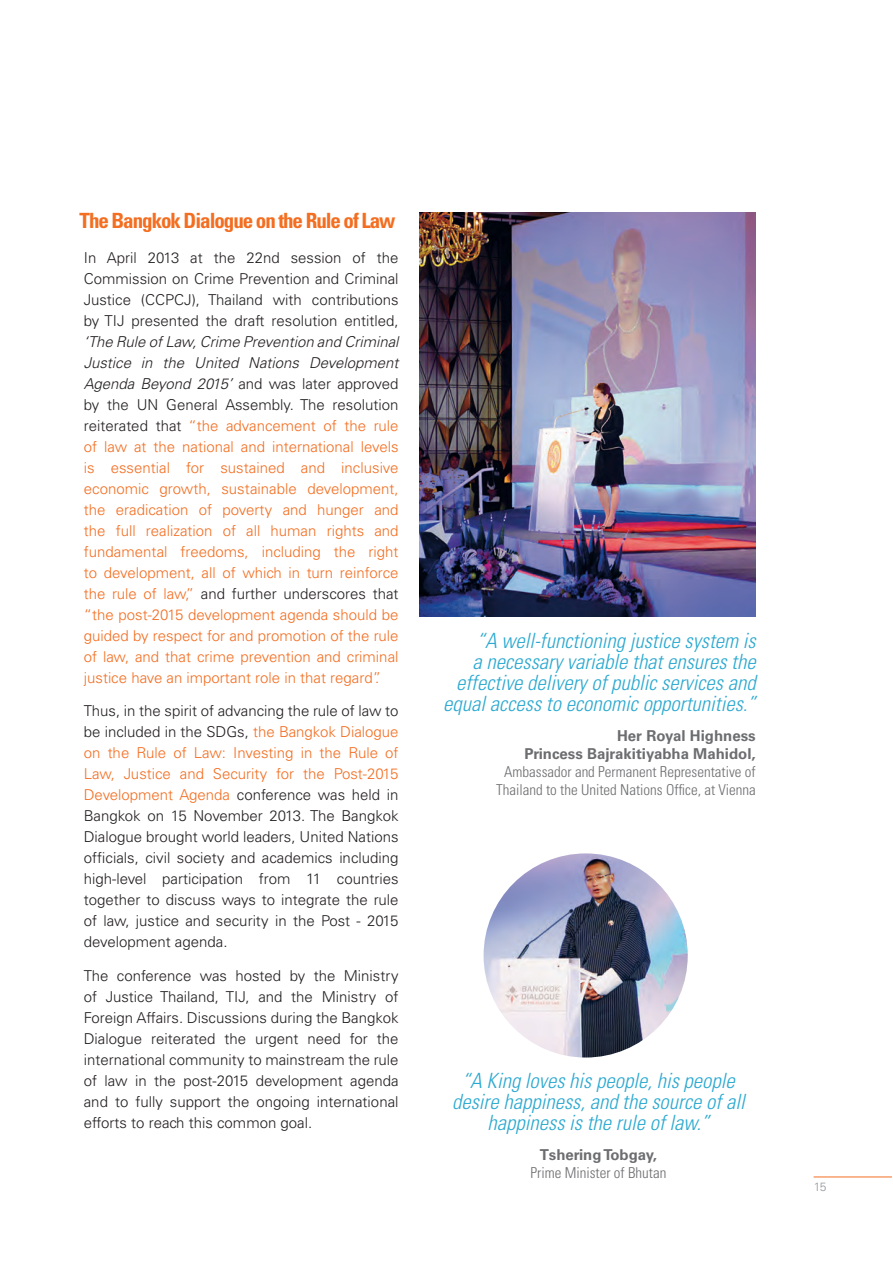
<style>
.page{position:relative;width:893px;height:1262px;background:#fff}
.page>*{position:absolute;margin:0;border:0;box-sizing:border-box;transform-origin:0 0}
.t1{font:italic 300 condensed 21px/21px "Univers";color:#2ca9d0;text-align:right}
.Bullet02{font:700 condensed 21px "Univers";letter-spacing:-.05em;color:#f36e21}
.t2{font:300 15px/21px "Univers";color:#f36e21;text-align:justify}
.t3{font:300 15px/21px "Univers";color:#231f20;text-align:justify}
.t4{font:300 condensed 15px/18px "Univers";color:#6c6d70;text-align:right}
.t5{font:300 12px "Univers";color:#939598}
.s1{color:#231f20}
.s2{font-style:italic;color:#231f20}
.s3{color:#f36e21}
.s4{font-weight:700;font-stretch:normal}
</style>
<div class="page">
<hr style="left:813px;top:1177px;width:79px;height:1px;background:#f36e21">
<img style="left:420px;top:212px;width:336px;height:404px">
<img style="left:483px;top:853px;width:205px;height:205px;border-radius:102px">
<p class="Bullet02" style="left:80px;top:208px;width:317px">The Bangkok Dialogue on the Rule of Law</p>
<p class="t2" style="left:84px;top:247px;width:316px"><span class="s1">In April 2013 at the 22nd session of the Commission on Crime Prevention and Criminal Justice (CCPCJ), Thailand with contributions by TIJ presented the draft resolution entitled, </span><span class="s2">‘The Rule of Law, Crime Prevention and Criminal Justice in the United Nations Development Agenda Beyond 2015’</span> <span class="s1">and was later approved by the UN General Assembly. The resolution reiterated that</span> “the advancement of the rule of law at the national and international levels is essential for sustained and inclusive economic growth, sustainable development, the eradication of poverty and hunger and the full realization of all human rights and fundamental freedoms, including the right to development, all of which in turn reinforce the rule of law,” <span class="s1">and further underscores that </span>“the post-2015 development agenda should be guided by respect for and promotion of the rule of law, and that crime prevention and criminal justice have an important role in that regard”.</p>
<p class="t3" style="left:84px;top:700px;width:316px">Thus, in the spirit of advancing the rule of law to be included in the SDGs, <span class="s3">the Bangkok Dialogue on the Rule of Law: Investing in the Rule of Law, Justice and Security for the Post-2015<br>Development Agenda</span> conference was held in Bangkok on 15 November 2013. The Bangkok Dialogue brought world leaders, United Nations officials, civil society and academics including high-level participation from 11 countries together to discuss ways to integrate the rule of law, justice and security in the Post - 2015 development agenda.</p>
<p class="t3" style="left:84px;top:965px;width:316px">The conference was hosted by the Ministry of Justice Thailand, TIJ, and the Ministry of Foreign Affairs. Discussions during the Bangkok Dialogue reiterated the urgent need for the international community to mainstream the rule of law in the post-2015 development agenda and to fully support the ongoing international efforts to reach this common goal.</p>
<p class="t1" style="left:443px;top:630px;width:314px">“A well-functioning justice system is<br>a necessary variable that ensures the effective delivery of public services and equal access to economic opportunities.”</p>
<p class="t4" style="left:496px;top:727px;width:261px"><span class="s4">Her Royal Highness<br>Princess Bajrakitiyabha Mahidol, </span>Ambassador and Permanent Representative of Thailand to the United Nations Office, at Vienna</p>
<p class="t1" style="left:452px;top:1070px;width:294px;text-align:center">“A King loves his people, his people desire happiness, and the source of all happiness is the rule of law.”</p>
<p class="t4" style="left:530px;top:1145px;width:137px;text-align:center"><span class="s4">Tshering Tobgay,<br></span>Prime Minister of Bhutan</p>
<p class="t5" style="left:814px;top:1180px;width:14px">15</p>
</div>
